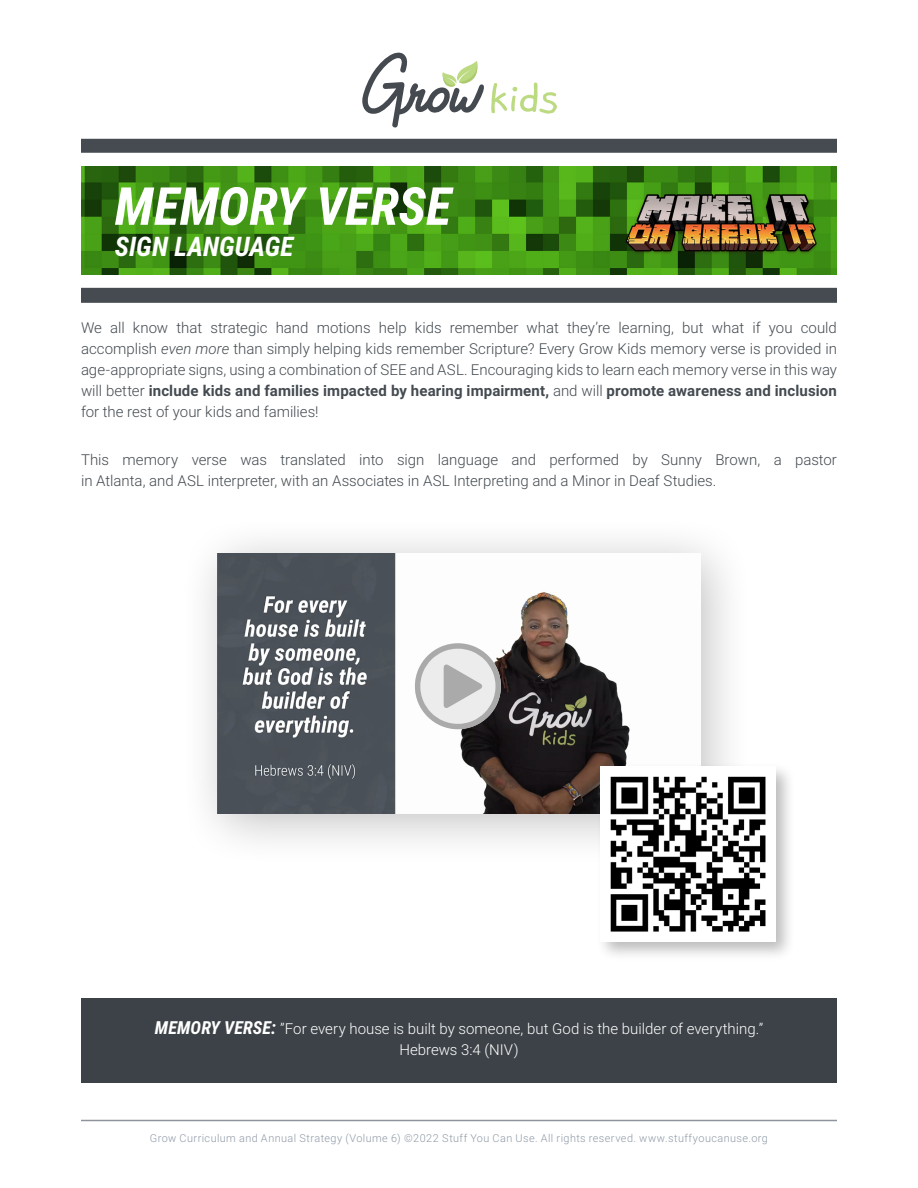
<style>
.page{position:relative;width:918px;height:1188px;background:#fff}
.page>*{position:absolute;margin:0;border:0;box-sizing:border-box;transform-origin:0 0}
.t1{font:italic 700 52.5px "Roboto Condensed";color:#fff}
.t2{font:italic 700 27px "Roboto Condensed";color:#fff}
.t3{font:300 15px/21px "Roboto";color:#434a50;text-align:justify}
.t4{font:300 15px/21px "Roboto";letter-spacing:.005em;color:#fff;text-align:center}
.t5{font:300 10.8px "Roboto";letter-spacing:.04em;color:#8f99a6}
.s1{font-style:italic}
.s2{font-weight:700}
.s3{font-family:"Roboto Condensed";font-weight:700;font-style:italic;font-size:18px}
</style>
<div class="page">
<div style="left:81px;top:139px;width:756px;height:14px;background:#454b51"></div>
<svg style="left:362px;top:52px;width:195px;height:76px"></svg>
<hr style="left:81px;top:1120px;width:756px;height:1px;background:#8d949e">
<div style="left:81px;top:288px;width:756px;height:15px;background:#454b51"></div>
<img style="left:81px;top:166px;width:756px;height:108px">
<div style="left:81px;top:998px;width:756px;height:84px;background:#3d4248"></div>
<div style="left:179px;top:514px;width:575px;height:353px;background:#000;opacity:.25"></div>
<img style="left:218px;top:554px;width:482px;height:259px">
<svg style="left:415px;top:643px;width:86px;height:86px;background:#cccccd"></svg>
<div style="left:595px;top:761px;width:201px;height:200px;background:#000;opacity:.27"></div>
<img style="left:601px;top:767px;width:174px;height:174px">
<h1 class="t1" style="left:115px;top:169px;width:338px">MEMORY VERSE</h1>
<h2 class="t2" style="left:115px;top:228px;width:180px">SIGN LANGUAGE</h2>
<p class="t3" style="left:81px;top:317px;width:758px">We all know that strategic hand motions help kids remember what they’re learning, but what if you could accomplish <span class="s1">even more</span> than simply helping kids remember Scripture? Every Grow Kids memory verse is provided in age-appropriate signs, using a combination of SEE and ASL. Encouraging kids to learn each memory verse in this way will better <span class="s2">include kids and families impacted by hearing impairment,</span> and will <span class="s2">promote awareness and inclusion </span>for the rest of your kids and families!</p>
<p class="t3" style="left:81px;top:449px;width:757px">This memory verse was translated into sign language and performed by Sunny Brown, a pastor in Atlanta, and ASL interpreter, with an Associates in ASL Interpreting and a Minor in Deaf Studies.</p>
<p class="t4" style="left:155px;top:1018px;width:610px"><span class="s3">MEMORY VERSE:</span> ”For every house is built by someone, but God is the builder of everything.”<br>Hebrews 3:4 (NIV)</p>
<p class="t5" style="left:150px;top:1131px;width:620px">Grow Curriculum and Annual Strategy (Volume 6) ©2022 Stuff You Can Use. All rights reserved. www.stuffyoucanuse.org</p>
</div>
